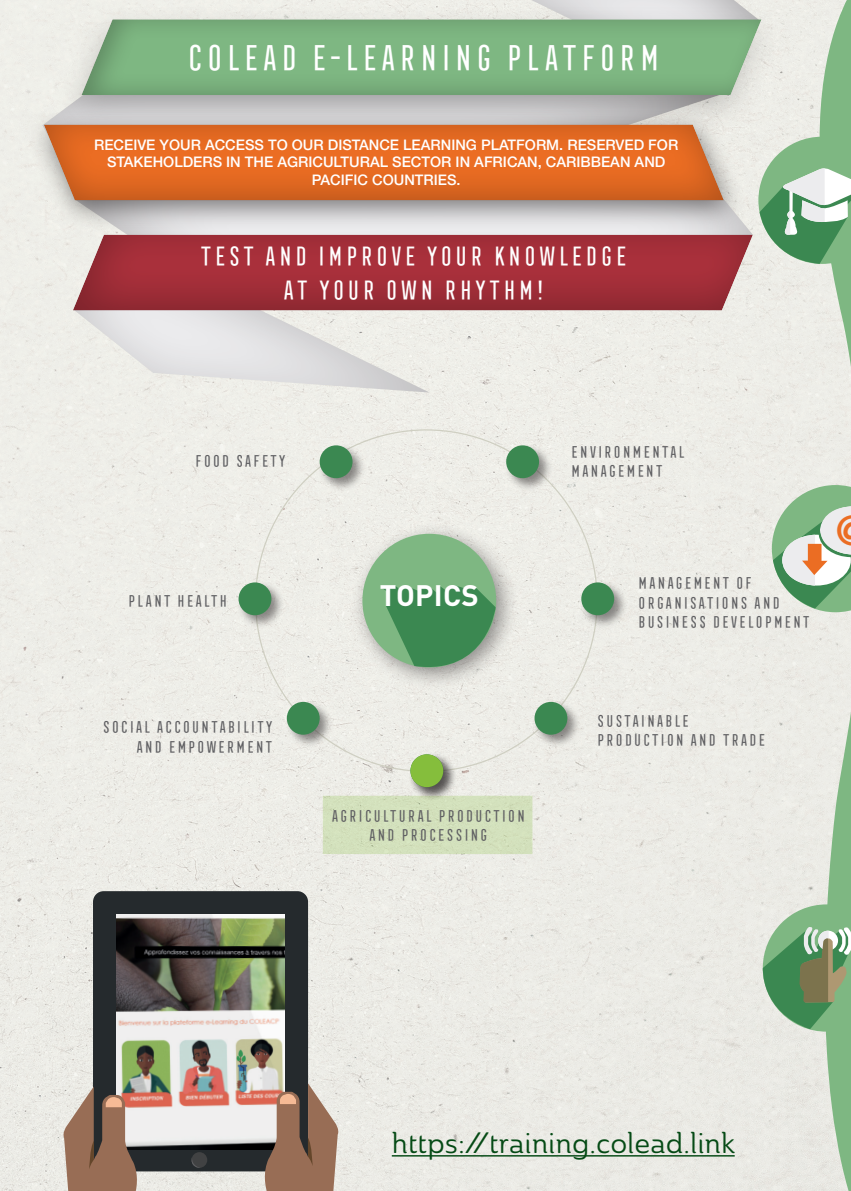
<style>
.page{position:relative;width:851px;height:1191px;background:#fff}
.page>*{position:absolute;margin:0;border:0;box-sizing:border-box;transform-origin:0 0}
.t1{font:35px "Frontage Condensed";color:#fff}
.t2{font:29.2px "Ainslie Nor Reg";color:#054a15}
.t3{font:700 29.2px "DIN Pro";letter-spacing:.01em;color:#fff}
.t4{font:26.2px/33.6px "Frontage Condensed";color:#fff;text-align:center}
.t5{font:16px/19.2px "Frontage Condensed";color:#5f5f62}
.t6{font:500 14.6px/17.6px "Helvetica Neue LT Std";color:#fff;text-align:center}
</style>
<div class="page">
<div style="left:0;top:0;width:774px;height:1191px;background:#edede7"></div>
<div style="left:73px;top:235px;width:357px;height:160px;background:#231f20;opacity:.21"></div>
<div style="left:403px;top:0;width:358px;height:96px;background:#231f20;opacity:.37"></div>
<div style="left:73px;top:156px;width:680px;height:137px;background:#231f20;opacity:.28"></div>
<svg style="left:774px;top:0;width:76px;height:1191px;background:#dbe3d6"></svg>
<div style="left:350px;top:521px;width:170px;height:170px;background:#231f20;opacity:.48"></div>
<div style="left:362px;top:534px;width:134px;height:133px;background:#7eb782;border-radius:50%"></div>
<div style="left:318px;top:444px;width:48px;height:47px;background:#231f20;opacity:.5"></div>
<div style="left:319px;top:445px;width:33px;height:33px;background:#3b8851;border-radius:50%"></div>
<div style="left:504px;top:444px;width:48px;height:47px;background:#231f20;opacity:.5"></div>
<div style="left:506px;top:445px;width:33px;height:33px;background:#3b8851;border-radius:50%"></div>
<div style="left:579px;top:581px;width:48px;height:47px;background:#231f20;opacity:.5"></div>
<div style="left:581px;top:582px;width:33px;height:33px;background:#3b8851;border-radius:50%"></div>
<div style="left:237px;top:581px;width:48px;height:47px;background:#231f20;opacity:.5"></div>
<div style="left:238px;top:582px;width:33px;height:33px;background:#3b8851;border-radius:50%"></div>
<div style="left:285px;top:700px;width:48px;height:48px;background:#231f20;opacity:.5"></div>
<div style="left:287px;top:702px;width:32px;height:32px;background:#3b8851;border-radius:50%"></div>
<div style="left:533px;top:700px;width:47px;height:48px;background:#231f20;opacity:.5"></div>
<div style="left:534px;top:702px;width:33px;height:32px;background:#3b8851;border-radius:50%"></div>
<div style="left:53px;top:4px;width:729px;height:131px;background:#231f20;opacity:.21"></div>
<div style="left:81px;top:19px;width:680px;height:78px;background:#231f20;opacity:.29"></div>
<div style="left:73px;top:234px;width:679px;height:79px;background:#231f20;opacity:.32"></div>
<svg style="left:758px;top:137px;width:92px;height:127px;background:#96bf9d"></svg>
<svg style="left:771px;top:485px;width:79px;height:127px;background:#b1c9ac"></svg>
<svg style="left:760px;top:904px;width:90px;height:127px;background:#86ad85"></svg>
<div style="left:93px;top:891px;width:215px;height:280px;background:#252a2d;border-radius:11px"></div>
<img style="left:116px;top:914px;width:168px;height:235px">
<div style="left:191px;top:1152px;width:16px;height:15px;background:#414243;border-radius:50%"></div>
<svg style="left:191px;top:1157px;width:9px;height:11px"></svg>
<svg style="left:257px;top:1083px;width:83px;height:108px;background:#a18373"></svg>
<svg style="left:62px;top:1086px;width:83px;height:105px;background:#a08373"></svg>
<hr style="left:392px;top:1155px;width:342px;height:1px;background:#054a15">
<div style="left:26px;top:109px;width:721px;height:122px;background:#231f20;opacity:.53"></div>
<div style="left:44px;top:124px;width:680px;height:79px;background:#231f20;opacity:.3"></div>
<div style="left:408px;top:752px;width:48px;height:48px;background:#231f20;opacity:.5"></div>
<div style="left:410px;top:754px;width:33px;height:33px;background:#85be3c;border-radius:50%"></div>
<div style="left:326px;top:799px;width:202px;height:51px;background:#d3e1bc"></div>
<svg style="left:381px;top:585px;width:114px;height:91px;background:#629c6f"></svg>
<h1 class="t1" style="left:184px;top:39px;width:477px">COLEAD E-LEARNING PLATFORM</h1>
<p class="t6" style="left:94px;top:136px;width:585px">RECEIVE YOUR ACCESS TO OUR DISTANCE LEARNING PLATFORM. RESERVED FOR<br>STAKEHOLDERS IN THE AGRICULTURAL SECTOR IN AFRICAN, CARIBBEAN AND<br>PACIFIC COUNTRIES.</p>
<h3 class="t4" style="left:198px;top:239px;width:431px">TEST AND IMPROVE YOUR KNOWLEDGE<br>AT YOUR OWN RHYTHM!</h3>
<p class="t5" style="left:194px;top:451px;width:94px">FOOD SAFETY</p>
<p class="t5" style="left:127px;top:591px;width:102px">PLANT HEALTH</p>
<p class="t5" style="left:101px;top:717px;width:173px;text-align:right">SOCIAL ACCOUNTABILITY<br>AND EMPOWERMENT</p>
<h2 class="t3" style="left:379px;top:576px;width:101px">TOPICS</h2>
<p class="t5" style="left:330px;top:806px;width:196px;text-align:center">AGRICULTURAL PRODUCTION<br>AND PROCESSING</p>
<p class="t5" style="left:570px;top:442px;width:116px">ENVIRONMENTAL<br>MANAGEMENT</p>
<p class="t5" style="left:636px;top:574px;width:175px">MANAGEMENT OF<br>ORGANISATIONS AND<br>BUSINESS DEVELOPMENT</p>
<p class="t5" style="left:595px;top:711px;width:171px">SUSTAINABLE<br>PRODUCTION AND TRADE</p>
<h2 class="t2" style="left:392px;top:1124px;width:344px">https://training.colead.link</h2>
</div>
